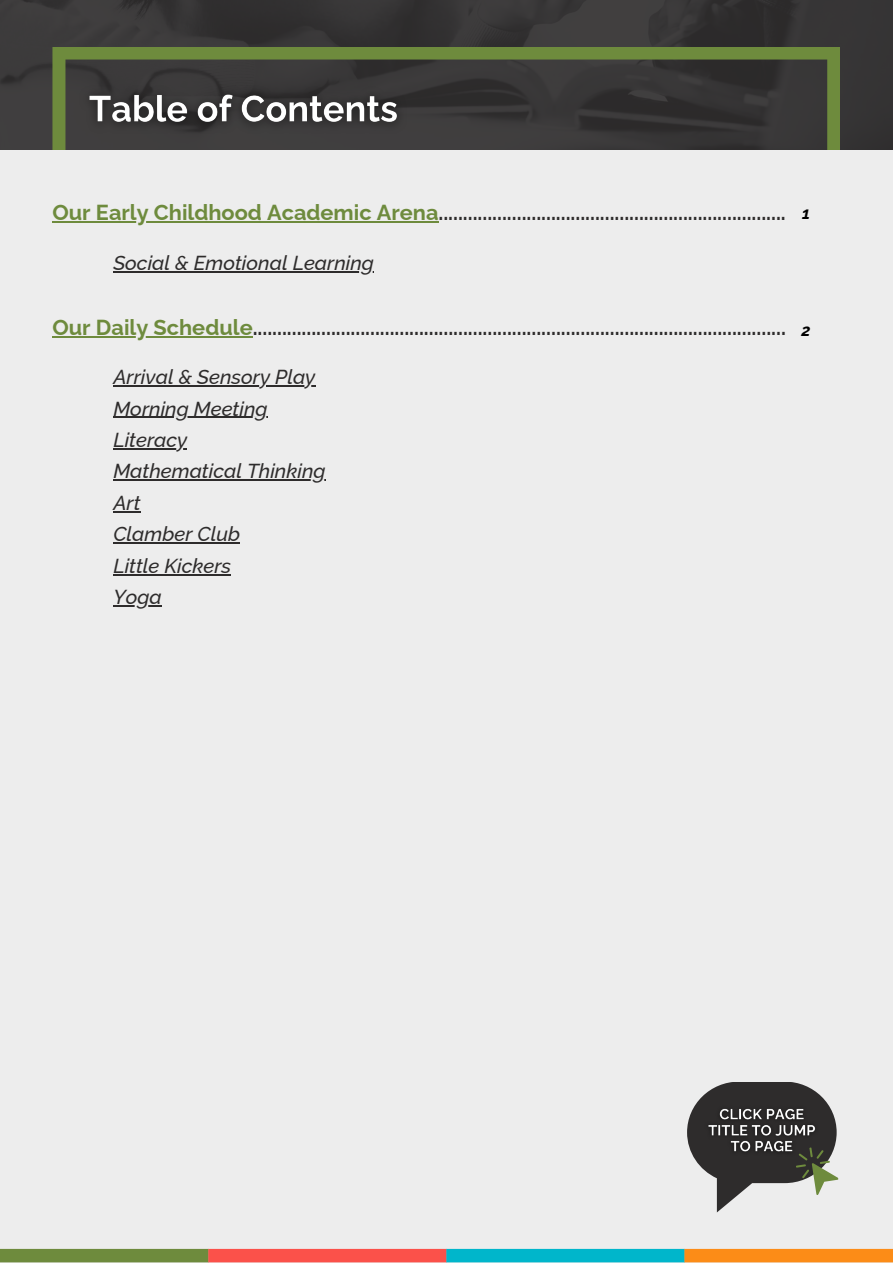
<style>
.page{position:relative;width:893px;height:1264px;background:#fff}
.page>*{position:absolute;margin:0;border:0;box-sizing:border-box;transform-origin:0 0}
.t1{font:700 21.75px "Raleway";color:#2e2c2c}
.t2{font:italic 500 20.25px "Raleway";color:#2e2c2c}
.t3{font:italic 700 16.5px "Raleway";color:#000}
.s1{color:#6e8b3d}
</style>
<div class="page">
<div style="left:0;top:0;width:892px;height:1262px;background:#ededed"></div>
<div style="left:0;top:0;width:892px;height:150px;background:#373536"></div>
<svg style="left:52px;top:46px;width:788px;height:104px"></svg>
<img style="left:73px;top:80px;width:339px;height:61px">
<div style="left:0;top:1248px;width:209px;height:14px;background:#6e8b3d"></div>
<div style="left:208px;top:1248px;width:238px;height:14px;background:#fb514a"></div>
<div style="left:446px;top:1248px;width:238px;height:14px;background:#00b6cb"></div>
<div style="left:684px;top:1248px;width:208px;height:14px;background:#fc8c17"></div>
<hr style="left:52px;top:221px;width:386px;height:2px;background:#6e8b3d">
<hr style="left:52px;top:336px;width:201px;height:1px;background:#6e8b3d">
<svg style="left:687px;top:1082px;width:152px;height:113px"></svg>
<hr style="left:113px;top:385px;width:202px;height:1px;background:#2e2c2c">
<hr style="left:113px;top:416px;width:155px;height:2px;background:#2e2c2c">
<hr style="left:113px;top:448px;width:74px;height:1px;background:#2e2c2c">
<hr style="left:113px;top:479px;width:212px;height:2px;background:#2e2c2c">
<svg style="left:113px;top:511px;width:27px;height:1px"></svg>
<hr style="left:113px;top:542px;width:127px;height:1px;background:#2e2c2c">
<hr style="left:113px;top:574px;width:118px;height:1px;background:#2e2c2c">
<hr style="left:113px;top:605px;width:49px;height:1px;background:#2e2c2c">
<img style="left:701px;top:1101px;width:122px;height:59px">
<hr style="left:113px;top:271px;width:261px;height:2px;background:#2e2c2c">
<p class="t1" style="left:52px;top:200px;width:734px"><span class="s1">Our Early Childhood Academic Arena</span>.......................................................................</p>
<p class="t2" style="left:113px;top:251px;width:262px">Social &amp; Emotional Learning</p>
<p class="t3" style="left:802px;top:203px;width:9px">1</p>
<p class="t1" style="left:52px;top:315px;width:734px"><span class="s1">Our Daily Schedule</span>.............................................................................................................</p>
<p class="t2" style="left:113px;top:365px;width:203px">Arrival &amp; Sensory Play</p>
<p class="t2" style="left:113px;top:396px;width:156px">Morning Meeting</p>
<p class="t2" style="left:113px;top:428px;width:75px">Literacy</p>
<p class="t2" style="left:113px;top:459px;width:214px">Mathematical Thinking</p>
<p class="t2" style="left:113px;top:491px;width:29px">Art</p>
<p class="t2" style="left:113px;top:522px;width:128px">Clamber Club</p>
<p class="t2" style="left:113px;top:554px;width:119px">Little Kickers</p>
<p class="t2" style="left:113px;top:585px;width:50px">Yoga</p>
<p class="t3" style="left:801px;top:320px;width:10px">2</p>
</div>
